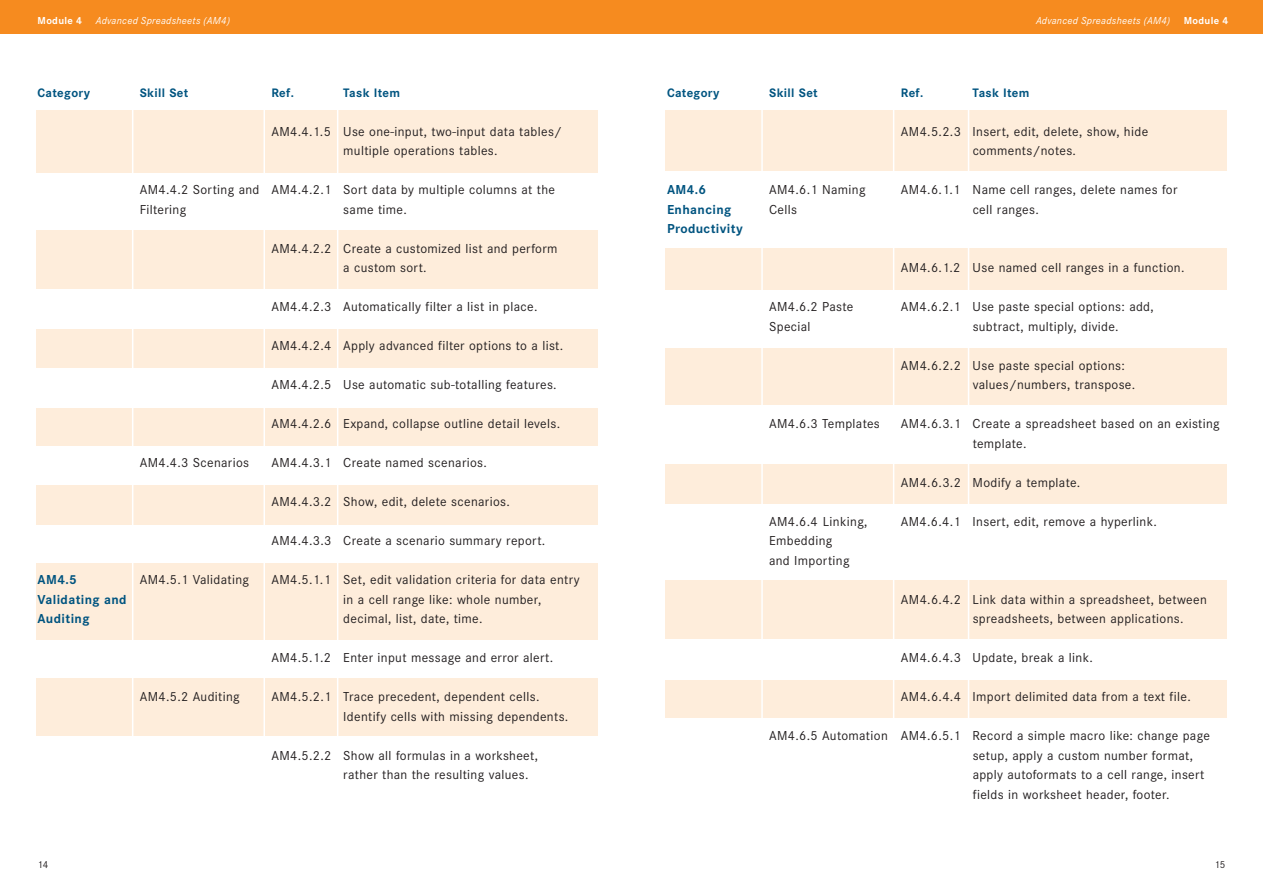
<style>
.page{position:relative;width:1263px;height:893px;background:#fff}
.page>*{position:absolute;margin:0;border:0;box-sizing:border-box;transform-origin:0 0}
.t1{font:13.5px/19.5px "Corporate S";letter-spacing:.025em;color:#231f20}
.t2{font:700 13.5px "Corporate S";letter-spacing:.03em;color:#005480}
.t3{font:700 12.75px "Corporate S";letter-spacing:.03em;color:#005480}
.t4{font:italic 10.5px "Corporate S";letter-spacing:.025em;color:#fff}
.t5{font:700 10.5px "Corporate S";letter-spacing:.03em;color:#fff}
.t6{font:10.5px "Corporate S";color:#231f20}
</style>
<div class="page">
<div style="left:631px;top:0;width:632px;height:34px;background:#f68b1f"></div>
<div style="left:0;top:0;width:631px;height:34px;background:#f68b1f"></div>
<div style="left:36px;top:111px;width:561px;height:62px;background:#feeddb"></div>
<div style="left:36px;top:230px;width:561px;height:58px;background:#feeddb"></div>
<div style="left:36px;top:409px;width:561px;height:37px;background:#feeddb"></div>
<div style="left:36px;top:485px;width:561px;height:39px;background:#feeddb"></div>
<div style="left:36px;top:563px;width:561px;height:76px;background:#feeddb"></div>
<div style="left:36px;top:678px;width:561px;height:58px;background:#feeddb"></div>
<div style="left:36px;top:330px;width:561px;height:38px;background:#feeddb"></div>
<hr style="left:263px;top:81px;width:2px;height:787px;background:#fff">
<hr style="left:337px;top:93px;width:1px;height:768px;background:#fff">
<hr style="left:132px;top:100px;width:1px;height:774px;background:#fff">
<div style="left:665px;top:111px;width:562px;height:60px;background:#feeddb"></div>
<div style="left:665px;top:248px;width:562px;height:42px;background:#feeddb"></div>
<div style="left:665px;top:349px;width:562px;height:56px;background:#feeddb"></div>
<div style="left:665px;top:581px;width:562px;height:58px;background:#feeddb"></div>
<div style="left:665px;top:680px;width:562px;height:38px;background:#feeddb"></div>
<div style="left:665px;top:464px;width:562px;height:40px;background:#feeddb"></div>
<hr style="left:893px;top:104px;width:1px;height:743px;background:#fff">
<hr style="left:968px;top:100px;width:1px;height:772px;background:#fff">
<hr style="left:761px;top:103px;width:2px;height:750px;background:#fff">
<p class="t5" style="left:38px;top:17px;width:46px">Module 4</p>
<p class="t4" style="left:96px;top:17px;width:136px">Advanced Spreadsheets (AM4)</p>
<p class="t3" style="left:38px;top:88px;width:54px">Category</p>
<p class="t3" style="left:140px;top:88px;width:50px">Skill Set</p>
<p class="t3" style="left:271px;top:88px;width:24px">Ref.</p>
<p class="t3" style="left:343px;top:88px;width:58px">Task Item</p>
<p class="t1" style="left:271px;top:123px;width:292px;text-align:center">AM4.4.1.5 Use one-input, two-input data tables/ multiple operations tables.</p>
<p class="t1" style="left:140px;top:181px;width:417px">AM4.4.2 Sorting and AM4.4.2.1 Sort data by multiple columns at the<br>Filtering</p>
<p class="t1" style="left:343px;top:201px;width:65px">same time.</p>
<p class="t1" style="left:343px;top:240px;width:216px;text-indent:-72px">AM4.4.2.2 Create a customized list and perform a custom sort.</p>
<p class="t1" style="left:271px;top:298px;width:268px">AM4.4.2.3 Automatically filter a list in place.</p>
<p class="t1" style="left:271px;top:337px;width:293px">AM4.4.2.4 Apply advanced filter options to a list.</p>
<p class="t1" style="left:271px;top:376px;width:287px">AM4.4.2.5 Use automatic sub-totalling features.</p>
<p class="t1" style="left:271px;top:415px;width:290px">AM4.4.2.6 Expand, collapse outline detail levels.</p>
<p class="t1" style="left:140px;top:454px;width:111px">AM4.4.3 Scenarios</p>
<p class="t1" style="left:271px;top:454px;width:217px">AM4.4.3.1 Create named scenarios.</p>
<p class="t1" style="left:271px;top:493px;width:240px">AM4.4.3.2 Show, edit, delete scenarios.</p>
<p class="t1" style="left:271px;top:532px;width:275px">AM4.4.3.3 Create a scenario summary report.</p>
<p class="t2" style="left:38px;top:574px;width:41px">AM4.5</p>
<p class="t1" style="left:140px;top:571px;width:111px">AM4.5.1 Validating</p>
<p class="t1" style="left:271px;top:571px;width:310px">AM4.5.1.1 Set, edit validation criteria for data entry</p>
<p class="t2" style="left:38px;top:594px;width:91px">Validating and</p>
<p class="t1" style="left:343px;top:591px;width:199px">in a cell range like: whole number,</p>
<p class="t2" style="left:38px;top:613px;width:53px">Auditing</p>
<p class="t1" style="left:343px;top:610px;width:141px">decimal, list, date, time.</p>
<p class="t1" style="left:271px;top:649px;width:283px">AM4.5.1.2 Enter input message and error alert.</p>
<p class="t1" style="left:140px;top:688px;width:102px">AM4.5.2 Auditing</p>
<p class="t1" style="left:343px;top:688px;width:227px;text-indent:-72px">AM4.5.2.1 Trace precedent, dependent cells.<br>Identify cells with missing dependents.</p>
<p class="t1" style="left:343px;top:747px;width:196px;text-indent:-72px">AM4.5.2.2 Show all formulas in a worksheet, rather than the resulting values.</p>
<p class="t6" style="left:38px;top:861px;width:12px">14</p>
<p class="t4" style="left:1036px;top:17px;width:136px">Advanced Spreadsheets (AM4)</p>
<p class="t5" style="left:1184px;top:17px;width:46px">Module 4</p>
<p class="t3" style="left:667px;top:88px;width:54px">Category</p>
<p class="t3" style="left:769px;top:88px;width:50px">Skill Set</p>
<p class="t3" style="left:901px;top:88px;width:24px">Ref.</p>
<p class="t3" style="left:973px;top:88px;width:58px">Task Item</p>
<p class="t1" style="left:901px;top:123px;width:249px;text-align:center">AM4.5.2.3 Insert, edit, delete, show, hide comments/notes.</p>
<p class="t2" style="left:667px;top:184px;width:41px">AM4.6</p>
<p class="t1" style="left:769px;top:181px;width:98px">AM4.6.1 Naming</p>
<p class="t1" style="left:901px;top:181px;width:278px">AM4.6.1.1 Name cell ranges, delete names for</p>
<p class="t2" style="left:667px;top:204px;width:66px">Enhancing</p>
<p class="t1" style="left:769px;top:201px;width:29px">Cells</p>
<p class="t1" style="left:973px;top:201px;width:68px">cell ranges.</p>
<p class="t2" style="left:667px;top:223px;width:77px">Productivity</p>
<p class="t1" style="left:901px;top:259px;width:285px">AM4.6.1.2 Use named cell ranges in a function.</p>
<p class="t1" style="left:769px;top:298px;width:86px">AM4.6.2 Paste</p>
<p class="t1" style="left:901px;top:298px;width:254px">AM4.6.2.1 Use paste special options: add,</p>
<p class="t1" style="left:769px;top:318px;width:43px">Special</p>
<p class="t1" style="left:973px;top:318px;width:148px">subtract, multiply, divide.</p>
<p class="t1" style="left:973px;top:357px;width:164px;text-indent:-72px">AM4.6.2.2 Use paste special options: values/numbers, transpose.</p>
<p class="t1" style="left:769px;top:415px;width:112px">AM4.6.3 Templates</p>
<p class="t1" style="left:973px;top:415px;width:249px;text-indent:-72px">AM4.6.3.1 Create a spreadsheet based on an existing template.</p>
<p class="t1" style="left:901px;top:474px;width:181px">AM4.6.3.2 Modify a template.</p>
<p class="t1" style="left:769px;top:513px;width:100px">AM4.6.4 Linking,</p>
<p class="t1" style="left:901px;top:513px;width:258px">AM4.6.4.1 Insert, edit, remove a hyperlink.</p>
<p class="t1" style="left:769px;top:532px;width:82px">Embedding and Importing</p>
<p class="t1" style="left:973px;top:591px;width:236px;text-indent:-72px">AM4.6.4.2 Link data within a spreadsheet, between spreadsheets, between applications.</p>
<p class="t1" style="left:901px;top:649px;width:194px">AM4.6.4.3 Update, break a link.</p>
<p class="t1" style="left:901px;top:688px;width:292px">AM4.6.4.4 Import delimited data from a text file.</p>
<p class="t1" style="left:973px;top:727px;width:239px;text-indent:-204px">AM4.6.5 Automation AM4.6.5.1 Record a simple macro like: change page setup, apply a custom number format, apply autoformats to a cell range, insert fields in worksheet header, footer.</p>
<p class="t6" style="left:1214px;top:861px;width:12px">15</p>
</div>
